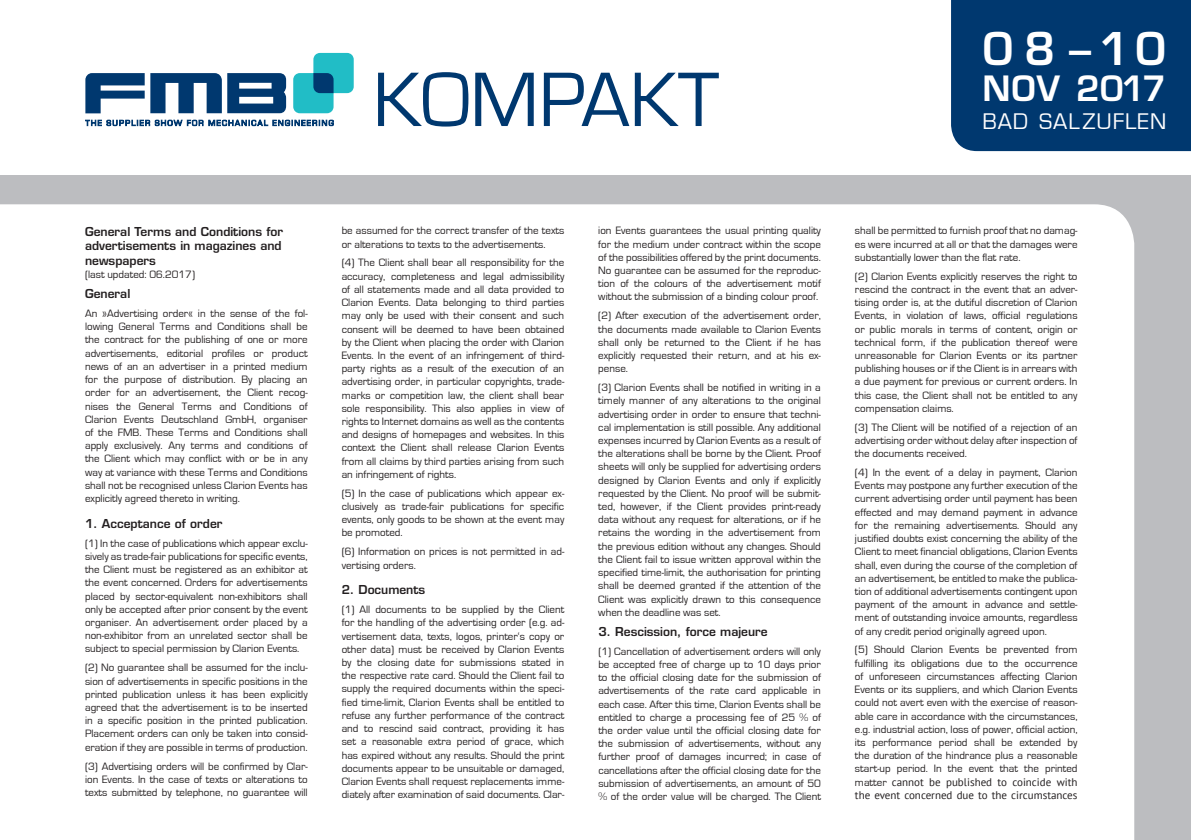
<style>
.page{position:relative;width:1191px;height:840px;background:#fff}
.page>*{position:absolute;margin:0;border:0;box-sizing:border-box;transform-origin:0 0}
.t1{font:80px "Eurostile";color:#00386f}
.t2{font:600 44px "Eurostile LT Std";color:#fff}
.t3{font:600 34px "Eurostile LT Std";color:#fff}
.t4{font:23.4px "Eurostile";letter-spacing:.04em;color:#fff}
.t5{font:600 12px/14.4px "Eurostile LT Std";color:#231f20;text-align:justify}
.t6{font:11px/13.2px "Eurostile";color:#231f20;text-align:justify}
.t7{font:11px/13.2px "PT Sans";color:#231f20}
.s1{font-family:"Eurostile"}
</style>
<div class="page">
<div style="left:951px;top:0;width:240px;height:151px;background:#00386f"></div>
<div style="left:0;top:176px;width:1191px;height:663px;background:#bcbdc0"></div>
<div style="left:0;top:204px;width:1134px;height:635px;background:#fff"></div>
<svg style="left:85px;top:53px;width:269px;height:73px"></svg>
<h1 class="t1" style="left:373px;top:57px;width:347px">KOMPAKT</h1>
<h2 class="t2" style="left:982px;top:21px;width:185px">08–10</h2>
<h3 class="t3" style="left:982px;top:67px;width:185px">NOV 2017</h3>
<h3 class="t4" style="left:982px;top:109px;width:185px">BAD SALZUFLEN</h3>
<p class="t5" style="left:85px;top:224px;width:200px">General Terms and Conditions for advertisements in magazines and newspapers</p>
<p class="t6" style="left:85px;top:268px;width:111px">(last updated: 06.2017)</p>
<p class="t5" style="left:85px;top:286px;width:47px">General</p>
<p class="t6" style="left:85px;top:307px;width:224px">An »Advertising order« in the sense of the fol&shy;lowing General Terms and Conditions shall be the contract for the publishing of one or more advertisements, editorial profiles or product news of an an advertiser in a printed medium for the purpose of distribution. By placing an order for an advertisement, the Client recog&shy;nises the General Terms and Conditions of Clarion Events Deutschland GmbH, organiser of the FMB. These Terms and Conditions shall apply exclusively. Any terms and conditions of the Client which may conflict with or be in any way at variance with these Terms and Conditions shall not be recognised unless Clarion Events has explicitly agreed thereto in writing.</p>
<p class="t5" style="left:85px;top:516px;width:139px">1. Acceptance of order</p>
<p class="t6" style="left:85px;top:536px;width:224px">(1) In the case of publications which appear exclu&shy;sively as trade-fair publications for specific events, the Client must be registered as an exhibitor at the event concerned. Orders for advertisements placed by sector-equivalent non-exhibitors shall only be accepted after prior consent by the event organiser. An advertisement order placed by a non-exhibitor from an unrelated sector shall be subject to special permission by Clarion Events.</p>
<p class="t6" style="left:85px;top:661px;width:224px">(2) No guarantee shall be assumed for the inclu&shy;sion of advertisements in specific positions in the printed publication unless it has been explicitly agreed that the advertisement is to be inserted in a specific position in the printed publication.<br>Placement orders can only be taken into consid&shy;eration if they are possible in terms of production.</p>
<p class="t6" style="left:85px;top:759px;width:224px">(3) Advertising orders will be confirmed by Clar&shy;ion Events. In the case of texts or alterations to texts submitted by telephone, no guarantee will</p>
<p class="t6" style="left:342px;top:224px;width:224px">be assumed for the correct transfer of the texts or alterations to texts to the advertisements.</p>
<p class="t6" style="left:342px;top:256px;width:224px">(4) The Client shall bear all responsibility for the accuracy, completeness and legal admissibility of all statements made and all data provided to Clarion Events. Data belonging to third parties may only be used with their consent and such consent will be deemed to have been obtained by the Client when placing the order with Clarion Events. In the event of an infringement of third&shy;party rights as a result of the execution of an advertising order, in particular copyrights, trade&shy;marks or competition law, the client shall bear sole responsibility. This also applies in view of rights to Internet domains as well as the contents and designs of homepages and websites. In this context the Client shall release Clarion Events from all claims by third parties arising from such an infringement of rights.</p>
<p class="t6" style="left:342px;top:486px;width:224px">(5) In the case of publications which appear ex&shy;clusively as trade-fair publications for specific events, only goods to be shown at the event may be promoted.</p>
<p class="t6" style="left:342px;top:545px;width:224px">(6) Information on prices is not permitted in ad&shy;vertising orders.</p>
<p class="t5" style="left:342px;top:582px;width:85px">2. Documents</p>
<p class="t6" style="left:342px;top:603px;width:224px">(1) All documents to be supplied by the Client for the handling of the advertising order (e.g. ad&shy;vertisement data, texts, logos, printer‘s copy or other data) must be received by Clarion Events by the closing date for submissions stated in the respective rate card. Should the Client fail to supply the required documents within the speci&shy;fied time-limit, Clarion Events shall be entitled to refuse any further performance of the contract and to rescind said contract, providing it has set a reasonable extra period of grace, which has expired without any results. Should the print documents appear to be unsuitable or damaged, Clarion Events shall request replacements imme&shy;diately after examination of said documents. Clar-</p>
<p class="t6" style="left:598px;top:224px;width:224px">ion Events guarantees the usual printing quality for the medium under contract within the scope of the possibilities offered by the print documents.<br>No guarantee can be assumed for the reproduc&shy;tion of the colours of the advertisement motif without the submission of a binding colour proof.</p>
<p class="t6" style="left:598px;top:309px;width:224px">(2) After execution of the advertisement order, the documents made available to Clarion Events shall only be returned to the Client if he has explicitly requested their return, and at his ex&shy;pense.</p>
<p class="t6" style="left:598px;top:381px;width:224px">(3) Clarion Events shall be notified in writing in a timely manner of any alterations to the original advertising order in order to ensure that techni&shy;cal implementation is still possible. Any additional expenses incurred by Clarion Events as a result of the alterations shall be borne by the Client. Proof sheets will only be supplied for advertising orders designed by Clarion Events and only if explicitly requested by the Client. No proof will be submit&shy;ted, however, if the Client provides print-ready data without any request for alterations, or if he retains the wording in the advertisement from the previous edition without any changes. Should the Client fail to issue written approval within the specified time-limit, the authorisation for printing shall be deemed granted if the attention of the Client was explicitly drawn to this consequence when the deadline was set.</p>
<p class="t5" style="left:598px;top:623px;width:171px">3. Rescission, force majeure</p>
<p class="t6" style="left:598px;top:644px;width:224px">(1) Cancellation of advertisement orders will only be accepted free of charge up to 10 days prior to the official closing date for the submission of advertisements of the rate card applicable in each case. After this time, Clarion Events shall be entitled to charge a processing fee of 25 % of the order value until the official closing date for the submission of advertisements, without any further proof of damages incurred; in case of cancellations after the official closing date for the submission of advertisements, an amount of 50 % of the order value will be charged. The Client</p>
<p class="t6" style="left:855px;top:224px;width:224px">shall be permitted to furnish proof that no damag&shy;es were incurred at all or that the damages were substantially lower than the flat rate.</p>
<p class="t6" style="left:855px;top:269px;width:224px">(2) Clarion Events explicitly reserves the right to rescind the contract in the event that an adver&shy;tising order is, at the dutiful discretion of Clarion Events, in violation of laws, official regulations or public morals in terms of content, origin or technical form, if the publication thereof were unreasonable for Clarion Events or its partner publishing houses or if the Client is in arrears with a due payment for previous or current orders. In this case, the Client shall not be entitled to any compensation claims.</p>
<p class="t6" style="left:855px;top:420px;width:224px">(3) The Client will be notified of a rejection of an advertising order without delay after inspection of the documents received.</p>
<p class="t6" style="left:855px;top:466px;width:224px">(4) In the event of a delay in payment, Clarion Events may postpone any further execution of the current advertising order until payment has been effected and may demand payment in advance for the remaining advertisements. Should any justified doubts exist concerning the ability of the Client to meet financial obligations, Clarion Events shall, even during the course of the completion of an advertisement, be entitled to make the publica&shy;tion of additional advertisements contingent upon payment of the amount in advance and settle&shy;ment of outstanding invoice amounts, regardless of any credit period originally agreed upon.</p>
<p class="t6" style="left:855px;top:643px;width:224px">(5) Should Clarion Events be prevented from fulfilling its obligations due to the occurrence of unforeseen circumstances affecting Clarion Events or its suppliers, and which Clarion Events could not avert even with the exercise of reason&shy;able care in accordance with the circumstances, e.g. industrial action, loss of power, official action, its performance period shall be extended by the duration of the hindrance plus a reasonable start-up period. In the event that the printed</p>
<p class="t7" style="left:855px;top:774px;width:224px"><span class="s1">matter</span> cannot be published to coincide with the event concerned due to the circumstances</p>
</div>
